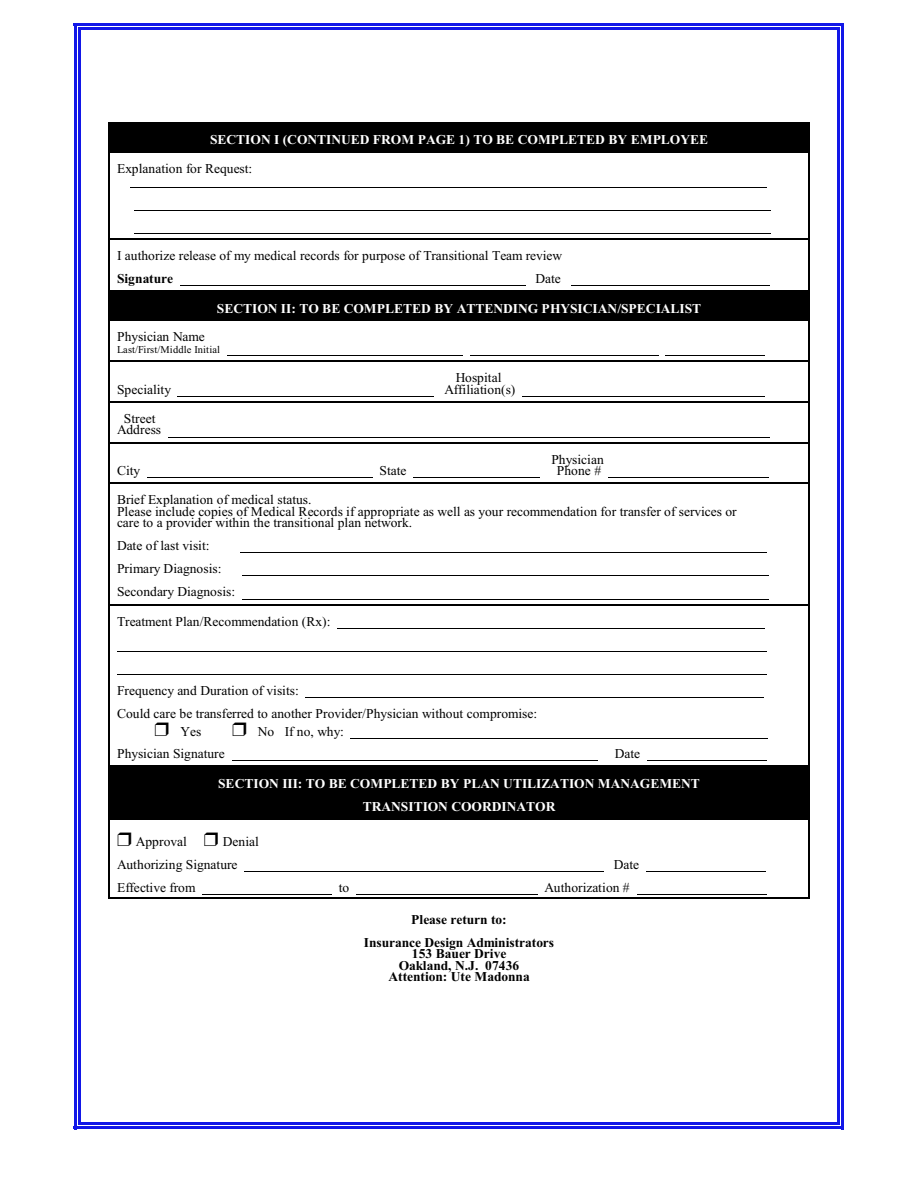
<style>
.page{position:relative;width:918px;height:1188px;background:#fff}
.page>*{position:absolute;margin:0;border:0;box-sizing:border-box;transform-origin:0 0}
.t1{font:13.5px/11.6px "Times New Roman";color:#000}
.t2{font:700 13.5px/23.1px "Times New Roman";color:#fff;text-align:center}
.t3{font:700 13.5px/11.6px "Times New Roman";letter-spacing:-.005em;color:#000;text-align:center}
.t4{font:10.5px "Times New Roman";letter-spacing:.005em;color:#000}
</style>
<div class="page">
<hr style="left:78px;top:27px;width:3px;height:1098px;background:#1217e8">
<hr style="left:837px;top:27px;width:3px;height:1098px;background:#1217e8">
<hr style="left:78px;top:27px;width:762px;height:3px;background:#1217e8">
<hr style="left:78px;top:1122px;width:762px;height:3px;background:#1217e8">
<hr style="left:74px;top:23px;width:3px;height:1106px;background:#1217e8">
<hr style="left:841px;top:23px;width:3px;height:1106px;background:#1217e8">
<hr style="left:74px;top:23px;width:770px;height:3px;background:#1217e8">
<hr style="left:74px;top:1127px;width:770px;height:2px;background:#1217e8">
<div style="left:108px;top:122px;width:702px;height:29px;background:#000"></div>
<hr style="left:108px;top:151px;width:1px;height:87px;background:#000">
<hr style="left:809px;top:151px;width:1px;height:87px;background:#000">
<hr style="left:108px;top:151px;width:702px;height:2px;background:#000">
<hr style="left:108px;top:238px;width:1px;height:53px;background:#000">
<hr style="left:809px;top:238px;width:1px;height:53px;background:#000">
<hr style="left:108px;top:238px;width:702px;height:1px;background:#000">
<div style="left:108px;top:291px;width:702px;height:29px;background:#000"></div>
<hr style="left:108px;top:320px;width:1px;height:40px;background:#000">
<hr style="left:809px;top:320px;width:1px;height:40px;background:#000">
<hr style="left:108px;top:320px;width:702px;height:1px;background:#000">
<hr style="left:108px;top:361px;width:1px;height:40px;background:#000">
<hr style="left:809px;top:361px;width:1px;height:40px;background:#000">
<hr style="left:108px;top:361px;width:702px;height:1px;background:#000">
<hr style="left:108px;top:401px;width:1px;height:41px;background:#000">
<hr style="left:809px;top:401px;width:1px;height:41px;background:#000">
<hr style="left:108px;top:401px;width:702px;height:1px;background:#000">
<hr style="left:108px;top:442px;width:1px;height:40px;background:#000">
<hr style="left:809px;top:442px;width:1px;height:40px;background:#000">
<hr style="left:108px;top:442px;width:702px;height:1px;background:#000">
<hr style="left:108px;top:483px;width:1px;height:121px;background:#000">
<hr style="left:809px;top:483px;width:1px;height:121px;background:#000">
<hr style="left:108px;top:483px;width:702px;height:1px;background:#000">
<hr style="left:108px;top:604px;width:1px;height:162px;background:#000">
<hr style="left:809px;top:604px;width:1px;height:162px;background:#000">
<hr style="left:108px;top:604px;width:702px;height:1px;background:#000">
<div style="left:108px;top:766px;width:702px;height:52px;background:#000"></div>
<hr style="left:108px;top:818px;width:1px;height:81px;background:#000">
<hr style="left:809px;top:818px;width:1px;height:81px;background:#000">
<hr style="left:108px;top:818px;width:702px;height:1px;background:#000">
<hr style="left:108px;top:898px;width:702px;height:1px;background:#000">
<hr style="left:131px;top:187px;width:636px;height:1px;background:#000">
<hr style="left:134px;top:210px;width:636px;height:1px;background:#000">
<hr style="left:134px;top:233px;width:636px;height:1px;background:#000">
<hr style="left:180px;top:285px;width:345px;height:1px;background:#000">
<hr style="left:571px;top:285px;width:199px;height:1px;background:#000">
<hr style="left:227px;top:355px;width:236px;height:1px;background:#000">
<hr style="left:470px;top:355px;width:188px;height:1px;background:#000">
<hr style="left:665px;top:355px;width:99px;height:1px;background:#000">
<hr style="left:178px;top:396px;width:256px;height:1px;background:#000">
<hr style="left:522px;top:396px;width:243px;height:1px;background:#000">
<hr style="left:168px;top:437px;width:602px;height:1px;background:#000">
<hr style="left:147px;top:477px;width:226px;height:1px;background:#000">
<hr style="left:413px;top:477px;width:127px;height:1px;background:#000">
<hr style="left:608px;top:477px;width:161px;height:1px;background:#000">
<hr style="left:240px;top:553px;width:527px;height:1px;background:#000">
<hr style="left:242px;top:576px;width:527px;height:1px;background:#000">
<hr style="left:242px;top:599px;width:527px;height:1px;background:#000">
<hr style="left:337px;top:628px;width:428px;height:1px;background:#000">
<hr style="left:117px;top:651px;width:650px;height:1px;background:#000">
<hr style="left:117px;top:674px;width:650px;height:1px;background:#000">
<hr style="left:306px;top:697px;width:458px;height:1px;background:#000">
<hr style="left:351px;top:738px;width:417px;height:1px;background:#000">
<hr style="left:232px;top:760px;width:366px;height:1px;background:#000">
<hr style="left:647px;top:760px;width:120px;height:1px;background:#000">
<hr style="left:244px;top:871px;width:360px;height:1px;background:#000">
<hr style="left:646px;top:871px;width:120px;height:1px;background:#000">
<hr style="left:202px;top:894px;width:130px;height:1px;background:#000">
<hr style="left:356px;top:894px;width:182px;height:1px;background:#000">
<hr style="left:637px;top:894px;width:130px;height:1px;background:#000">
<p class="t2" style="left:210px;top:130px;width:500px">SECTION I (CONTINUED FROM PAGE 1) TO BE COMPLETED BY EMPLOYEE</p>
<p class="t1" style="left:117px;top:164px;width:137px">Explanation for Request:</p>
<p class="t1" style="left:117px;top:251px;width:447px">I authorize release of my medical records for purpose of Transitional Team review</p>
<p class="t3" style="left:117px;top:274px;width:58px">Signature</p>
<p class="t1" style="left:535px;top:274px;width:27px">Date</p>
<p class="t2" style="left:217px;top:298px;width:486px">SECTION II: TO BE COMPLETED BY ATTENDING PHYSICIAN/SPECIALIST</p>
<p class="t1" style="left:117px;top:332px;width:89px">Physician Name</p>
<p class="t4" style="left:117px;top:346px;width:105px">Last/First/Middle Initial</p>
<p class="t1" style="left:456px;top:373px;width:47px">Hospital</p>
<p class="t1" style="left:117px;top:385px;width:56px">Speciality</p>
<p class="t1" style="left:444px;top:385px;width:72px">Affiliation(s)</p>
<p class="t1" style="left:117px;top:414px;width:46px;text-align:center">Street<br>Address</p>
<p class="t1" style="left:551px;top:455px;width:54px">Physician</p>
<p class="t1" style="left:117px;top:466px;width:25px">City</p>
<p class="t1" style="left:379px;top:466px;width:28px">State</p>
<p class="t1" style="left:557px;top:466px;width:46px">Phone #</p>
<p class="t1" style="left:117px;top:495px;width:621px">Brief Explanation of medical status.<br>Please include copies of Medical Records if appropriate as well as your recommendation for transfer of services or care to a provider within the transitional plan network.</p>
<p class="t1" style="left:117px;top:535px;width:120px;line-height:23.1px">Date of last visit:<br>Primary Diagnosis:<br>Secondary Diagnosis:</p>
<p class="t1" style="left:117px;top:617px;width:215px">Treatment Plan/Recommendation (Rx):</p>
<p class="t1" style="left:117px;top:680px;width:422px;line-height:23.1px">Frequency and Duration of visits:<br>Could care be transferred to another Provider/Physician without compromise:</p>
<p class="t1" style="left:180px;top:727px;width:22px">Yes</p>
<p class="t1" style="left:258px;top:727px;width:88px">No If no, why:</p>
<p class="t1" style="left:117px;top:749px;width:109px">Physician Signature</p>
<p class="t1" style="left:615px;top:749px;width:27px">Date</p>
<p class="t2" style="left:218px;top:773px;width:483px">SECTION III: TO BE COMPLETED BY PLAN UTILIZATION MANAGEMENT<br>TRANSITION COORDINATOR</p>
<p class="t1" style="left:136px;top:837px;width:53px">Approval</p>
<p class="t1" style="left:117px;top:831px;width:143px;line-height:22.6px;text-indent:106px">Denial<br>Authorizing Signature</p>
<p class="t1" style="left:614px;top:860px;width:27px">Date</p>
<p class="t1" style="left:117px;top:883px;width:80px">Effective from</p>
<p class="t1" style="left:339px;top:883px;width:12px">to</p>
<p class="t1" style="left:544px;top:883px;width:87px">Authorization #</p>
<p class="t3" style="left:364px;top:909px;width:192px;line-height:23.1px">Please return to:<br>Insurance Design Administrators</p>
<p class="t3" style="left:389px;top:949px;width:143px">153 Bauer Drive<br>Oakland, N.J. 07436<br>Attention: Ute Madonna</p>
</div>
